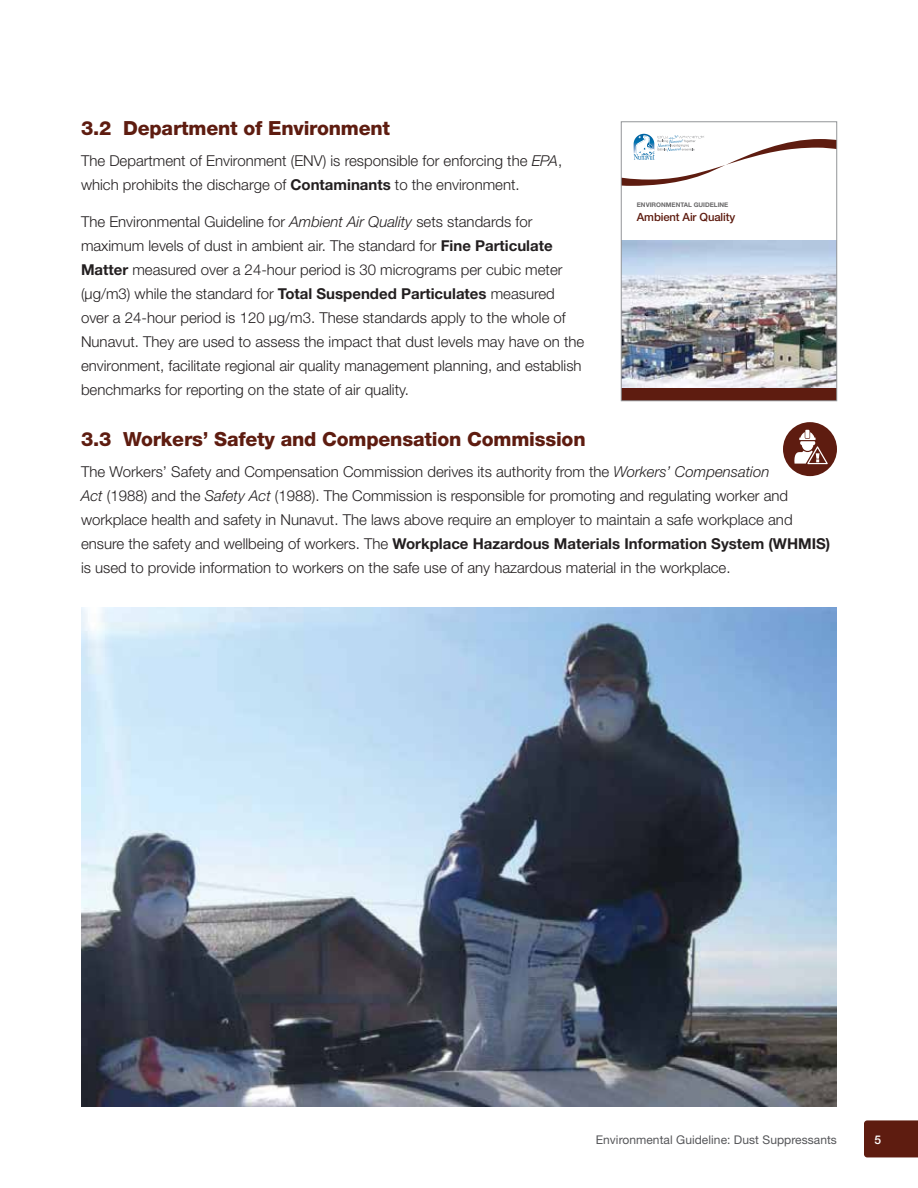
<style>
.page{position:relative;width:918px;height:1188px;background:#fff}
.page>*{position:absolute;margin:0;border:0;box-sizing:border-box;transform-origin:0 0}
.t1{font:800 19.5px "Helvetica Neue LT Std";letter-spacing:-.01em;color:#5e1c10}
.t2{font:300 15px/24px "Helvetica Neue LT Std";color:#231f20}
.t3{font:12px "Helvetica Neue LT Std";letter-spacing:.005em;color:#555659}
.t4{font:500 12px "Helvetica Neue LT Std";color:#fff}
.t5{font:500 11.25px "Helvetica Neue LT Std";letter-spacing:-.01em;color:#5e1c10}
.t6{font:700 6.3px "Helvetica Neue LT Std";color:#696869}
.s1{font-style:italic}
.s2{font-weight:700}
</style>
<div class="page">
<div style="left:864px;top:1120px;width:54px;height:37px;background:#5e1c10"></div>
<div style="left:783px;top:422px;width:54px;height:54px;background:#5e1c10;border-radius:50%"></div>
<svg style="left:794px;top:430px;width:34px;height:34px"></svg>
<img style="left:623px;top:240px;width:212px;height:148px">
<div style="left:621px;top:388px;width:216px;height:13px;background:#5e1c10"></div>
<svg style="left:623px;top:133px;width:212px;height:53px"></svg>
<div style="left:621px;top:121px;width:216px;height:280px;border:1px solid #939598"></div>
<img style="left:81px;top:608px;width:756px;height:499px">
<h1 class="t1" style="left:81px;top:116px;width:311px">3.2 Department of Environment</h1>
<p class="t2" style="left:81px;top:148px;width:483px">The Department of Environment (ENV) is responsible for enforcing the <span class="s1">EPA</span>, which prohibits the discharge of <span class="s2">Contaminants</span> to the environment.</p>
<p class="t2" style="left:81px;top:209px;width:505px">The Environmental Guideline for <span class="s1">Ambient Air Quality</span> sets standards for maximum levels of dust in ambient air. The standard for <span class="s2">Fine Particulate Matter</span> measured over a 24-hour period is 30 micrograms per cubic meter (µg/m3) while the standard for <span class="s2">Total Suspended Particulates</span> measured over a 24-hour period is 120 µg/m3. These standards apply to the whole of Nunavut. They are used to assess the impact that dust levels may have on the environment, facilitate regional air quality management planning, and establish benchmarks for reporting on the state of air quality.</p>
<h1 class="t1" style="left:81px;top:428px;width:506px">3.3 Workers’ Safety and Compensation Commission</h1>
<p class="t2" style="left:81px;top:459px;width:751px">The Workers’ Safety and Compensation Commission derives its authority from the <span class="s1">Workers’ Compensation<br>Act</span> (1988) and the <span class="s1">Safety Act</span> (1988). The Commission is responsible for promoting and regulating worker and workplace health and safety in Nunavut. The laws above require an employer to maintain a safe workplace and ensure the safety and wellbeing of workers. The <span class="s2">Workplace Hazardous Materials Information System (WHMIS) </span>is used to provide information to workers on the safe use of any hazardous material in the workplace.</p>
<p class="t6" style="left:637px;top:201px;width:93px">ENVIRONMENTAL GUIDELINE</p>
<p class="t5" style="left:637px;top:210px;width:100px">Ambient Air Quality</p>
<p class="t3" style="left:596px;top:1132px;width:243px">Environmental Guideline: Dust Suppressants</p>
<p class="t4" style="left:874px;top:1133px;width:8px">5</p>
</div>
